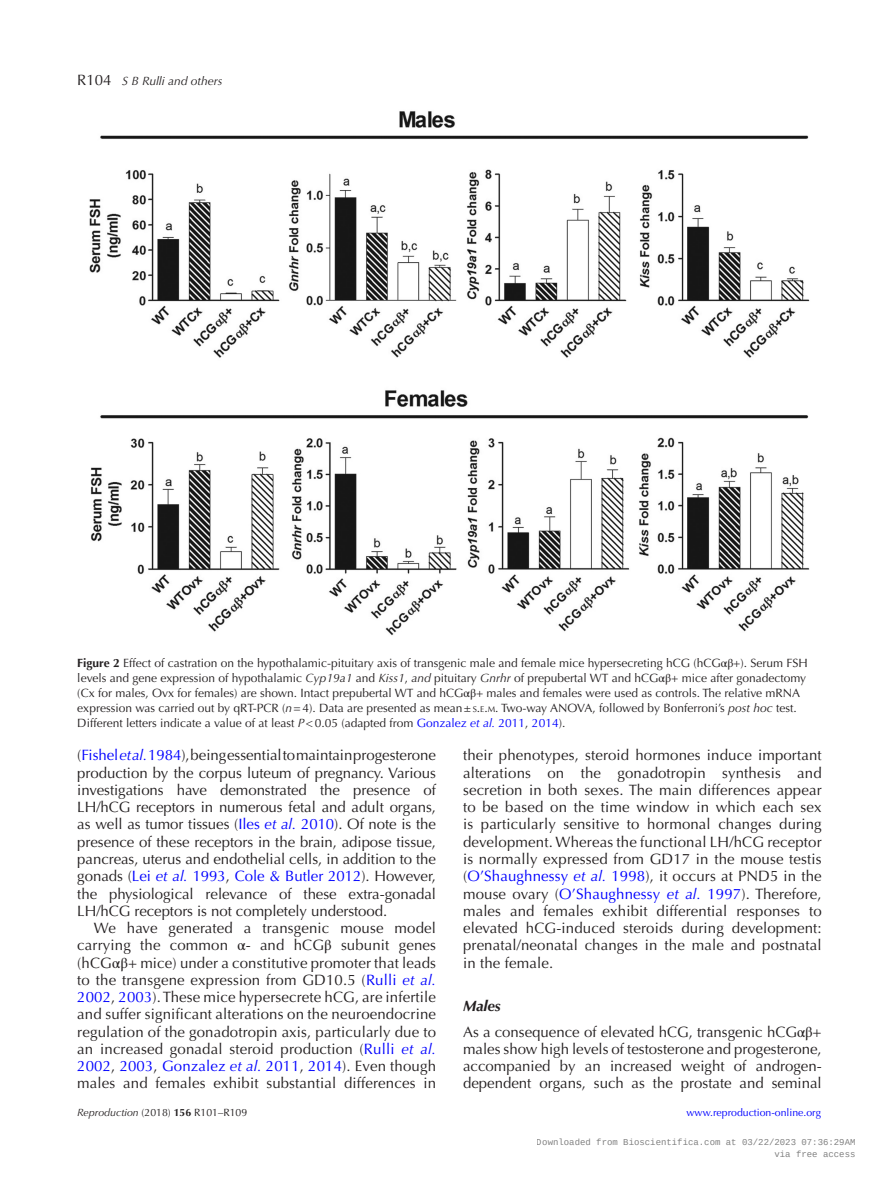
<style>
.page{position:relative;width:893px;height:1187px;background:#fff}
.page>*{position:absolute;margin:0;border:0;box-sizing:border-box;transform-origin:0 0}
.TXI{font:15px/17.2px "Optima LT Std";letter-spacing:.01em;color:#231f20;text-align:justify}
.TXT{font:15px/17.2px "Optima LT Std";letter-spacing:-.005em;color:#231f20;text-align:justify}
.t1{font:italic 700 15px "Optima LT Std";letter-spacing:-.01em;color:#231f20}
.FC{font:12px/15px "Optima LT Std";color:#231f20}
.t2{font:italic 12px "Optima LT Std";color:#231f20}
.t3{font:10.5px "Optima LT Std";color:#231f20}
.t4{font:10.5px "Optima LT Std";color:#00f}
.t5{font:9px/12px "Liberation Mono";color:rgb(0 0 0/.5);text-align:right}
.s1{font-style:normal;font-size:15px}
.s2{font-weight:700}
.s3{font-family:"STIX General"}
.s4{font-style:italic}
.s5{font-size:8.4px}
.s6{font-style:inherit}
.s7{color:#00f}
.s8{font-style:italic;color:#00f}
</style>
<div class="page">
<img style="left:89px;top:111px;width:721px;height:525px">
<p class="t2" style="left:77px;top:74px;width:147px"><span class="s1">R104</span> S B Rulli and others</p>
<p class="FC" style="left:77px;top:655px;width:732px"><span class="s2">Figure 2</span> Effect of castration on the hypothalamic-pituitary axis of transgenic male and female mice hypersecreting hCG (hCG<span class="s3">αβ</span>+). Serum FSH levels and gene expression of hypothalamic <span class="s4">Cyp19a1</span> and <span class="s4">Kiss1</span>, <span class="s4">and</span> pituitary <span class="s4">Gnrhr</span> of prepubertal WT and hCG<span class="s3">αβ</span>+ mice after gonadectomy (Cx for males, Ovx for females) are shown. Intact prepubertal WT and hCG<span class="s3">αβ</span>+ males and females were used as controls. The relative mRNA expression was carried out by qRT-PCR (<span class="s4">n</span>=4). Data are presented as mean± <span class="s5">S</span><span class="s6">.</span><span class="s5">E</span><span class="s6">.</span><span class="s5">M</span>. Two-way ANOVA, followed by Bonferroni’s <span class="s4">post hoc</span> test.<br>Different letters indicate a value of at least <span class="s4">P</span>&lt;0.05 (adapted from <span class="s7">Gonzalez</span> <span class="s8">et al.</span> <span class="s7">2011</span>, <span class="s7">2014</span>).</p>
<p class="TXT" style="left:77px;top:746px;width:360px">(<span class="s7">Fishel</span> <span class="s8">et al.</span> <span class="s7">1984</span>), being essential to maintain progesterone production by the corpus luteum of pregnancy. Various investigations have demonstrated the presence of LH/hCG receptors in numerous fetal and adult organs, as well as tumor tissues (<span class="s7">Iles</span> <span class="s8">et al.</span> <span class="s7">2010</span>). Of note is the presence of these receptors in the brain, adipose tissue, pancreas, uterus and endothelial cells, in addition to the gonads (<span class="s7">Lei</span> <span class="s8">et al.</span> <span class="s7">1993</span>, <span class="s7">Cole &amp; Butler 2012</span>). However, the physiological relevance of these extra-gonadal LH/hCG receptors is not completely understood.</p>
<p class="TXI" style="left:77px;top:919px;width:360px;text-indent:16px">We have generated a transgenic mouse model carrying the common <span class="s3">α</span>- and hCG<span class="s3">β</span> subunit genes (hCG<span class="s3">αβ</span>+ mice) under a constitutive promoter that leads to the transgene expression from GD10.5 (<span class="s7">Rulli</span> <span class="s8">et al.<br></span><span class="s7">2002</span>, <span class="s7">2003</span>). These mice hypersecrete hCG, are infertile and suffer significant alterations on the neuroendocrine regulation of the gonadotropin axis, particularly due to an increased gonadal steroid production (<span class="s7">Rulli</span> <span class="s8">et al.<br></span><span class="s7">2002</span>, <span class="s7">2003</span>, <span class="s7">Gonzalez</span> <span class="s8">et al.</span> <span class="s7">2011</span>, <span class="s7">2014</span>). Even though males and females exhibit substantial differences in</p>
<p class="TXI" style="left:463px;top:746px;width:360px">their phenotypes, steroid hormones induce important alterations on the gonadotropin synthesis and secretion in both sexes. The main differences appear to be based on the time window in which each sex is particularly sensitive to hormonal changes during development. Whereas the functional LH/hCG receptor is normally expressed from GD17 in the mouse testis (<span class="s7">O’Shaughnessy</span> <span class="s8">et al.</span> <span class="s7">1998</span>), it occurs at PND5 in the mouse ovary (<span class="s7">O’Shaughnessy</span> <span class="s8">et al.</span> <span class="s7">1997</span>). Therefore, males and females exhibit differential responses to elevated hCG-induced steroids during development: prenatal/neonatal changes in the male and postnatal in the female.</p>
<h2 class="t1" style="left:463px;top:996px;width:39px">Males</h2>
<p class="TXT" style="left:463px;top:1022px;width:360px">As a consequence of elevated hCG, transgenic hCG<span class="s3">αβ</span>+ males show high levels of testosterone and progesterone, accompanied by an increased weight of androgen&shy;dependent organs, such as the prostate and seminal</p>
<p class="t3" style="left:77px;top:1105px;width:171px"><span class="s4">Reproduction</span> (2018) <span class="s2">156</span> R101–R109</p>
<p class="t4" style="left:686px;top:1105px;width:136px">www.reproduction-online.org</p>
<p class="t5" style="left:537px;top:1136px;width:320px">Downloaded from Bioscientifica.com at 03/22/2023 07:36:29AM via free access</p>
</div>
